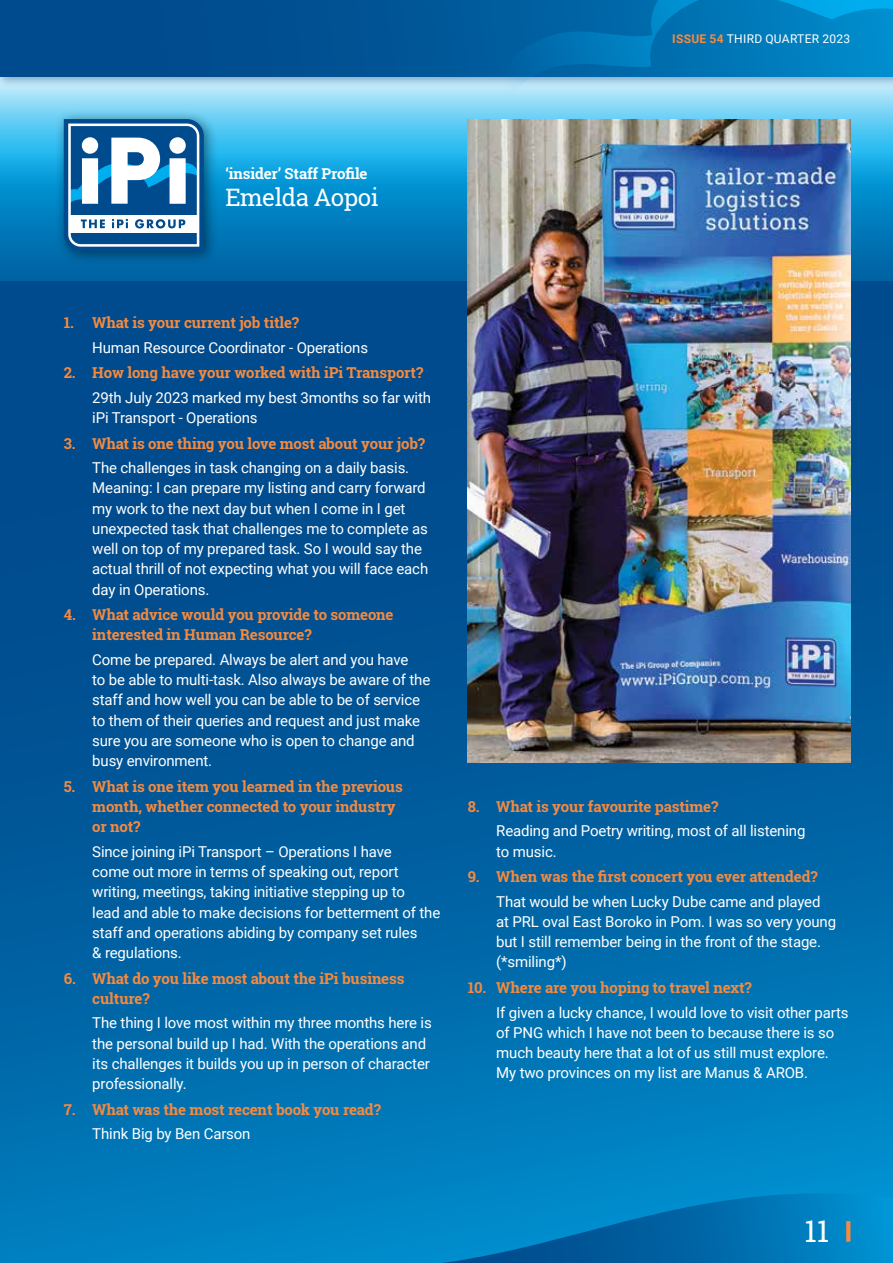
<style>
.page{position:relative;width:893px;height:1263px;background:#fff}
.page>*{position:absolute;margin:0;border:0;box-sizing:border-box;transform-origin:0 0}
.t1{font:30px "Roboto Slab";color:#fff}
.t2{font:24px "Roboto Slab";letter-spacing:-.02em;color:#fff}
.t3{font:15px/20.2px "Roboto";letter-spacing:-.01em;color:#fff}
.t4{font:700 15px/20.2px "Roboto Slab";letter-spacing:-.01em;color:#f68a3e}
.t5{font:700 15px "Roboto Slab";letter-spacing:-.01em;color:#fff}
.t6{font:12px "Roboto";letter-spacing:.025em;color:#fff}
.s1{font-weight:700;color:#f68a3e}
</style>
<div class="page">
<div style="left:0;top:281px;width:893px;height:982px;background:linear-gradient(to bottom,#013f82,#007fbf)"></div>
<svg style="left:0;top:89px;width:893px;height:192px;background:#35a4d7"></svg>
<img style="left:468px;top:119px;width:382px;height:643px">
<div style="left:54px;top:110px;width:165px;height:156px;background:#000;opacity:.5"></div>
<svg style="left:64px;top:119px;width:140px;height:132px"></svg>
<svg style="left:387px;top:1193px;width:506px;height:70px;background:#007bbb"></svg>
<div style="left:0;top:0;width:893px;height:89px;background:#004b8d;opacity:.5"></div>
<div style="left:0;top:0;width:893px;height:77px;background:#004e90"></div>
<svg style="left:846px;top:1221px;width:4px;height:21px"></svg>
<svg style="left:493px;top:0;width:400px;height:94px;background:#1f89c1"></svg>
<p class="t6" style="left:672px;top:30px;width:179px"><span class="s1">ISSUE 54</span> THIRD QUARTER 2023</p>
<p class="t5" style="left:225px;top:164px;width:144px">‘insider’ Staff Profile</p>
<h2 class="t2" style="left:225px;top:181px;width:155px">Emelda Aopoi</h2>
<p class="t4" style="left:64px;top:313px;width:237px">1. What is your current job title?</p>
<p class="t3" style="left:92px;top:337px;width:277px">Human Resource Coordinator - Operations</p>
<p class="t4" style="left:64px;top:363px;width:361px">2. How long have your worked with iPi Transport?</p>
<p class="t3" style="left:92px;top:387px;width:340px">29th July 2023 marked my best 3months so far with iPi Transport - Operations</p>
<p class="t4" style="left:64px;top:433px;width:363px">3. What is one thing you love most about your job?</p>
<p class="t3" style="left:92px;top:457px;width:337px">The challenges in task changing on a daily basis.<br>Meaning: I can prepare my listing and carry forward my work to the next day but when I come in I get unexpected task that challenges me to complete as well on top of my prepared task. So I would say the actual thrill of not expecting what you will face each day in Operations.</p>
<p class="t4" style="left:92px;top:604px;width:303px;text-indent:-28px">4. What advice would you provide to someone interested in Human Resource?</p>
<p class="t3" style="left:92px;top:649px;width:339px">Come be prepared. Always be alert and you have<br>to be able to multi-task. Also always be aware of the staff and how well you can be able to be of service to them of their queries and request and just make sure you are someone who is open to change and busy environment.</p>
<p class="t4" style="left:92px;top:776px;width:312px;text-indent:-28px">5. What is one item you learned in the previous month, whether connected to your industry or not?</p>
<p class="t3" style="left:92px;top:841px;width:349px">Since joining iPi Transport – Operations I have<br>come out more in terms of speaking out, report writing, meetings, taking initiative stepping up to<br>lead and able to make decisions for betterment of the staff and operations abiding by company set rules<br>&amp; regulations.</p>
<p class="t4" style="left:92px;top:968px;width:314px;text-indent:-28px">6. What do you like most about the iPi business culture?</p>
<p class="t3" style="left:92px;top:1012px;width:341px">The thing I love most within my three months here is the personal build up I had. With the operations and its challenges it builds you up in person of character professionally.</p>
<p class="t4" style="left:64px;top:1099px;width:319px">7. What was the most recent book you read?</p>
<p class="t3" style="left:92px;top:1123px;width:160px">Think Big by Ben Carson</p>
<p class="t4" style="left:468px;top:796px;width:252px">8. What is your favourite pastime?</p>
<p class="t3" style="left:496px;top:820px;width:311px">Reading and Poetry writing, most of all listening to music.</p>
<p class="t4" style="left:468px;top:866px;width:351px">9. When was the first concert you ever attended?</p>
<p class="t3" style="left:496px;top:891px;width:341px">That would be when Lucky Dube came and played at PRL oval East Boroko in Pom. I was so very young but I still remember being in the front of the stage. (*smiling*)</p>
<p class="t4" style="left:468px;top:977px;width:285px">10. Where are you hoping to travel next?</p>
<p class="t3" style="left:496px;top:1001px;width:354px">If given a lucky chance, I would love to visit other parts of PNG which I have not been to because there is so much beauty here that a lot of us still must explore.<br>My two provinces on my list are Manus &amp; AROB.</p>
<h1 class="t1" style="left:804px;top:1210px;width:26px">11</h1>
</div>
